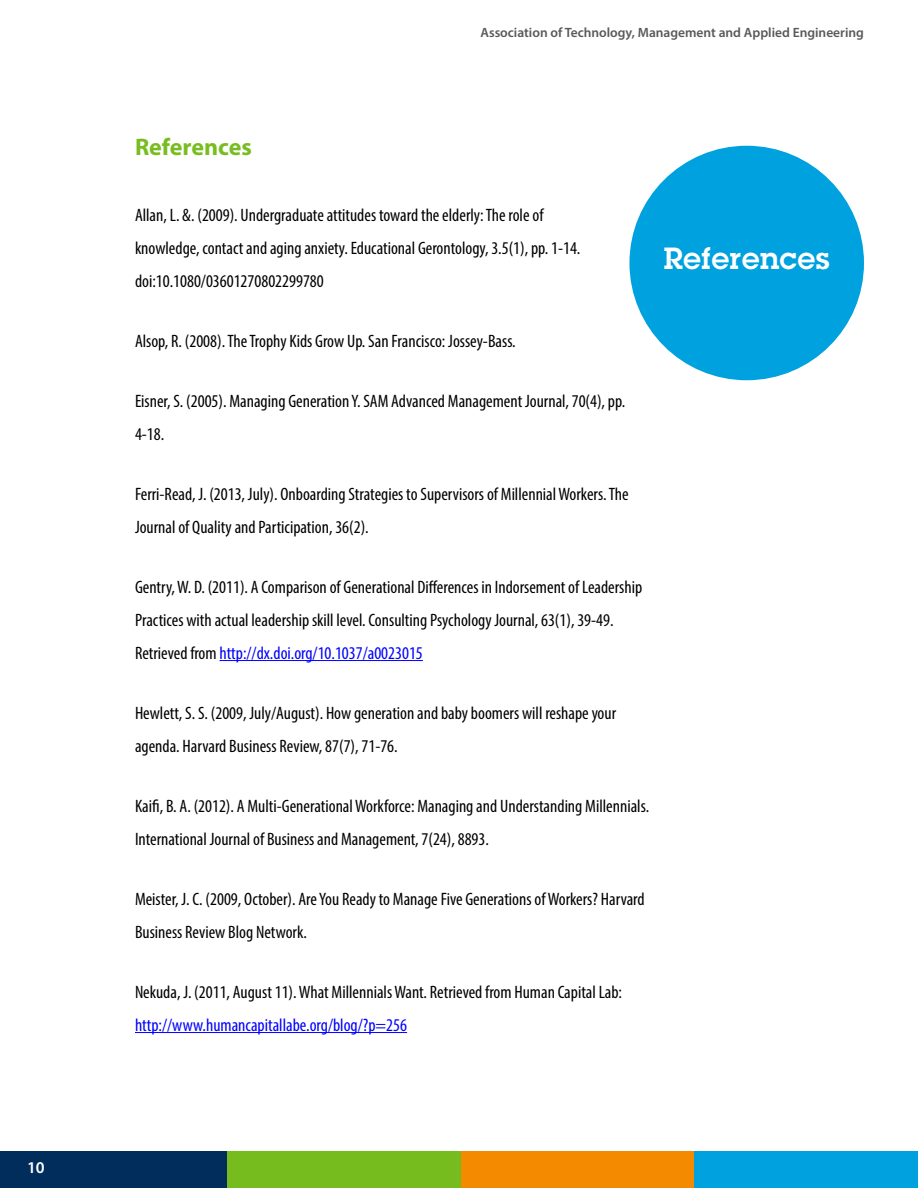
<style>
.page{position:relative;width:918px;height:1188px;background:#fff}
.page>*{position:absolute;margin:0;border:0;box-sizing:border-box;transform-origin:0 0}
.t1{font:600 30px "Lubalin Graph Std";letter-spacing:.02em;color:#fff}
.t2{font:700 24px "Myriad Pro";color:#78bd20}
.t3{font:condensed 18px/33px "Myriad Pro";color:#000}
.t4{font:condensed 18px "Myriad Pro";color:#00f}
.t5{font:600 16.5px "Myriad Pro";color:#fff}
.t6{font:600 13.5px "Myriad Pro";color:#58595b}
.s1{color:#00f}
</style>
<div class="page">
<div style="left:0;top:1151px;width:228px;height:37px;background:#002d5c"></div>
<div style="left:228px;top:1151px;width:233px;height:37px;background:#77bc1f"></div>
<div style="left:462px;top:1151px;width:233px;height:37px;background:#f38a00"></div>
<div style="left:694px;top:1151px;width:224px;height:37px;background:#00a1df"></div>
<hr style="left:917px;top:1151px;width:1px;height:37px;background:#002d5c">
<hr style="left:220px;top:660px;width:203px;height:1px;background:#00f">
<hr style="left:135px;top:1032px;width:272px;height:1px;background:#00f">
<div style="left:629px;top:146px;width:235px;height:234px;background:#00a1df;border-radius:50%"></div>
<p class="t5" style="left:27px;top:1157px;width:19px">10</p>
<h2 class="t2" style="left:135px;top:131px;width:118px">References</h2>
<p class="t6" style="left:481px;top:24px;width:385px">Association of Technology, Management and Applied Engineering</p>
<p class="t3" style="left:135px;top:198px;width:447px">Allan, L. &amp;. (2009). Undergraduate attitudes toward the elderly: The role of knowledge, contact and aging anxiety. Educational Gerontology, 3.5(1), pp. 1-14. doi:10.1080/03601270802299780</p>
<p class="t3" style="left:135px;top:324px;width:382px">Alsop, R. (2008). The Trophy Kids Grow Up. San Francisco: Jossey-Bass.</p>
<p class="t3" style="left:135px;top:384px;width:492px">Eisner, S. (2005). Managing Generation Y. SAM Advanced Management Journal, 70(4), pp.<br>4-18.</p>
<h1 class="t1" style="left:664px;top:238px;width:167px">References</h1>
<p class="t3" style="left:135px;top:477px;width:495px">Ferri-Read, J. (2013, July). Onboarding Strategies to Supervisors of Millennial Workers. The<br>Journal of Quality and Participation, 36(2).</p>
<p class="t3" style="left:135px;top:570px;width:509px">Gentry, W. D. (2011). A Comparison of Generational Differences in Indorsement of Leadership<br>Practices with actual leadership skill level. Consulting Psychology Journal, 63(1), 39-49.<br>Retrieved from <span class="s1">http://dx.doi.org/10.1037/a0023015</span></p>
<p class="t3" style="left:135px;top:696px;width:483px">Hewlett, S. S. (2009, July/August). How generation and baby boomers will reshape your agenda. Harvard Business Review, 87(7), 71-76.</p>
<p class="t3" style="left:135px;top:789px;width:516px">Kaifi, B. A. (2012). A Multi-Generational Workforce: Managing and Understanding Millennials.<br>International Journal of Business and Management, 7(24), 8893.</p>
<p class="t3" style="left:135px;top:882px;width:511px">Meister, J. C. (2009, October). Are You Ready to Manage Five Generations of Workers? Harvard<br>Business Review Blog Network.</p>
<p class="t3" style="left:135px;top:975px;width:489px">Nekuda, J. (2011, August 11). What Millennials Want. Retrieved from Human Capital Lab:</p>
<p class="t4" style="left:135px;top:1014px;width:274px">http://www.humancapitallabe.org/blog/?p=256</p>
</div>
